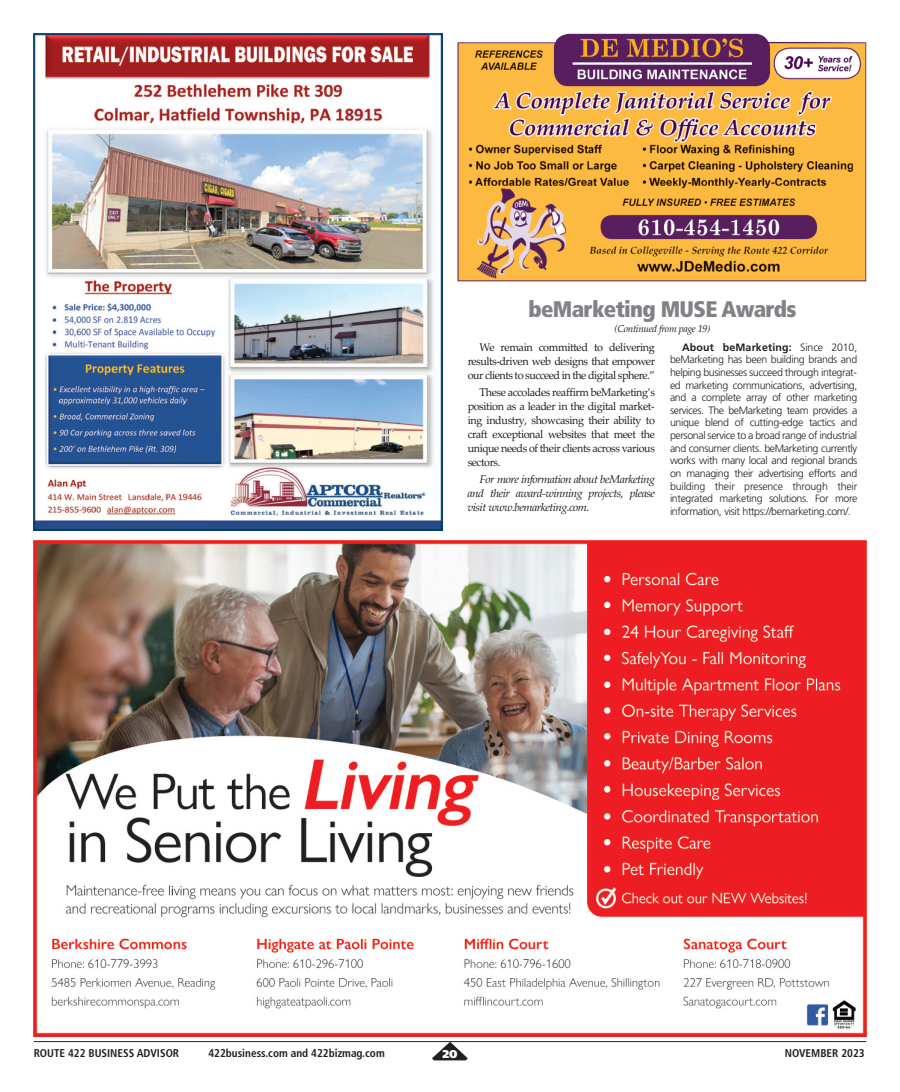
<style>
.page{position:relative;width:900px;height:1092px;background:#fff}
.page>*{position:absolute;margin:0;border:0;box-sizing:border-box;transform-origin:0 0}
.t1{font:900 condensed 22.5px "Frutiger";letter-spacing:-.03em;color:#808285}
.t2{font:11.25px/14px "Palatino Linotype";letter-spacing:-.045em;color:#231f20;text-align:justify;scale:.96 1}
.t3{font:11.25px/14px "Palatino Linotype";letter-spacing:-.045em;color:#231f20;text-align:justify}
.t4{font:italic 11.25px/14px "Palatino Linotype";letter-spacing:-.05em;color:#231f20;text-align:justify;scale:1.05 1}
.t5{font:700 condensed 11.25px "Frutiger";color:#231f20}
.t6{font:900 11.25px "Frutiger";color:#fff}
.t7{font:300 10.62px/12.6px "Frutiger";letter-spacing:-.035em;color:#231f20;text-align:justify}
.t8{font:italic 10px "Palatino Linotype";letter-spacing:-.04em;color:#231f20}
.s1{font-weight:700}
</style>
<div class="page">
<hr style="left:34px;top:1041px;width:832px;height:1px;background:#231f20">
<svg style="left:432px;top:1041px;width:36px;height:19px"></svg>
<img style="left:458px;top:34px;width:408px;height:247px">
<img style="left:34px;top:34px;width:408px;height:496px">
<img style="left:34px;top:540px;width:832px;height:496px">
<h1 class="t1" style="left:529px;top:299px;width:269px">beMarketing MUSE Awards</h1>
<p class="t8" style="left:615px;top:322px;width:97px">(Continued from page 19)</p>
<p class="t3" style="left:468px;top:340px;width:189px;text-indent:12px">We remain committed to delivering results-driven web designs that empower our clients to succeed in the digital sphere.”</p>
<p class="t2" style="left:468px;top:385px;width:197px;text-indent:12px">These accolades reaffirm beMarketing’s position as a leader in the digital market&shy;ing industry, showcasing their ability to craft exceptional websites that meet the unique needs of their clients across various sectors.</p>
<p class="t4" style="left:468px;top:472px;width:180px;text-indent:12px">For more information about beMarketing and their award-winning projects, please visit www.bemarketing.com.</p>
<p class="t7" style="left:670px;top:341px;width:189px;text-indent:12px"><span class="s1">About beMarketing:</span> Since 2010, beMarketing has been building brands and helping businesses succeed through integrat&shy;ed marketing communications, advertising, and a complete array of other marketing services. The beMarketing team provides a unique blend of cutting-edge tactics and personal service to a broad range of industrial and consumer clients. beMarketing currently works with many local and regional brands on managing their advertising efforts and building their presence through their integrated marketing solutions. For more information, visit https://bemarketing.com/.</p>
<p class="t5" style="left:34px;top:1048px;width:147px">ROUTE 422 BUSINESS ADVISOR</p>
<p class="t5" style="left:208px;top:1048px;width:178px">422business.com and 422bizmag.com</p>
<p class="t6" style="left:443px;top:1049px;width:16px">20</p>
<p class="t5" style="left:785px;top:1048px;width:82px">NOVEMBER 2023</p>
</div>
